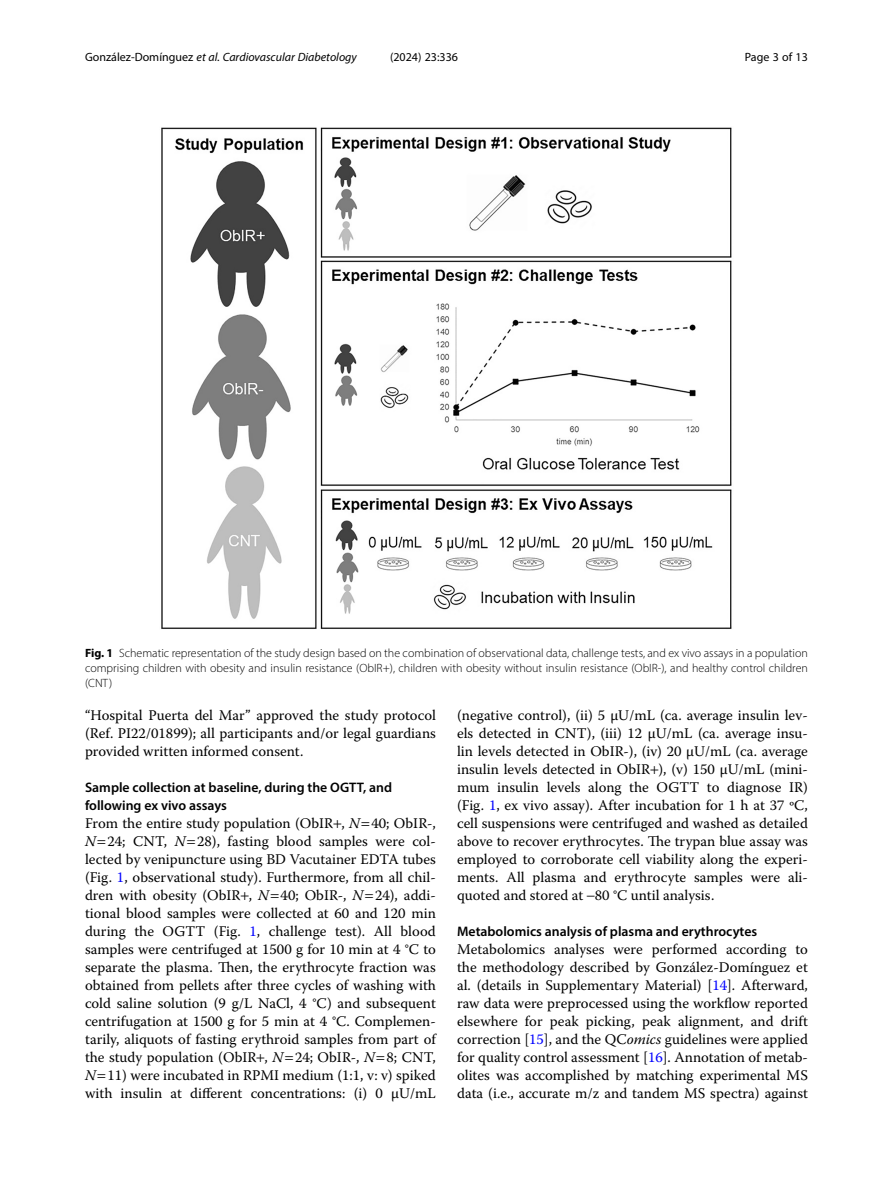
<style>
.page{position:relative;width:893px;height:1191px;background:#fff}
.page>*{position:absolute;margin:0;border:0;box-sizing:border-box;transform-origin:0 0}
.Body_Text{font:14.7px/18px "Warnock Pro";color:#000;text-align:justify}
.Head_2{font:600 13.8px/18px "Myriad Pro";color:#000}
.Figure_Caption{font:300 12px/15px "Myriad Pro";color:#000;text-align:justify}
.t1{font:italic 12px "Myriad Pro";color:#000}
.t2{font:12px "Myriad Pro";color:#000}
.s1{font-style:normal}
.s2{font-weight:700}
.s3{font-style:italic}
.s4{color:#00f}
</style>
<div class="page">
<img style="left:161px;top:127px;width:571px;height:502px">
<p class="t1" style="left:85px;top:50px;width:273px"><span class="s1">González-Domínguez</span> et al. Cardiovascular Diabetology</p>
<p class="t2" style="left:390px;top:50px;width:70px">(2024) 23:336</p>
<p class="t2" style="left:745px;top:50px;width:65px">Page 3 of 13</p>
<p class="Figure_Caption" style="left:85px;top:645px;width:724px"><span class="s2">Fig. 1</span> Schematic representation of the study design based on the combination of observational data, challenge tests, and ex vivo assays in a population comprising children with obesity and insulin resistance (ObIR+), children with obesity without insulin resistance (ObIR-), and healthy control children (CNT)</p>
<p class="Body_Text" style="left:85px;top:706px;width:352px">“Hospital Puerta del Mar” approved the study protocol (Ref. PI22/01899); all participants and/or legal guardians provided written informed consent.</p>
<p class="Head_2" style="left:85px;top:778px;width:309px">Sample collection at baseline, during the OGTT, and following ex vivo assays</p>
<p class="Body_Text" style="left:85px;top:814px;width:352px">From the entire study population (ObIR , <span class="s3">N</span> 40; ObIR-, <span class="s3">N</span> 24; CNT, <span class="s3">N</span> 28), fasting blood samples were col&shy;lected by venipuncture using BD Vacutainer EDTA tubes (Fig. <span class="s4">1</span>, observational study). Furthermore, from all chil&shy;dren with obesity (ObIR , <span class="s3">N</span> 40; ObIR-, <span class="s3">N</span> 24), addi&shy;tional blood samples were collected at 60 and 120 min during the OGTT (Fig. <span class="s4">1</span>, challenge test). All blood samples were centrifuged at 1500 g for 10 min at 4 °C to separate the plasma. Then, the erythrocyte fraction was obtained from pellets after three cycles of washing with cold saline solution (9 g/L NaCl, 4 °C) and subsequent centrifugation at 1500 g for 5 min at 4 °C. Complemen&shy;tarily, aliquots of fasting erythroid samples from part of the study population (ObIR , <span class="s3">N</span> 24; ObIR-, <span class="s3">N</span> 8; CNT, <span class="s3">N</span> 11) were incubated in RPMI medium (1:1, v: v) spiked with insulin at different concentrations: (i) 0 µU/mL</p>
<p class="Body_Text" style="left:457px;top:706px;width:352px">(negative control), (ii) 5 µU/mL (ca. average insulin lev&shy;els detected in CNT), (iii) 12 µU/mL (ca. average insu&shy;lin levels detected in ObIR-), (iv) 20 µU/mL (ca. average insulin levels detected in ObIR ), (v) 150 µU/mL (mini&shy;mum insulin levels along the OGTT to diagnose IR) (Fig. <span class="s4">1</span>, ex vivo assay). After incubation for 1 h at 37 ºC, cell suspensions were centrifuged and washed as detailed above to recover erythrocytes. The trypan blue assay was employed to corroborate cell viability along the experi&shy;ments. All plasma and erythrocyte samples were ali&shy;quoted and stored at −80 °C until analysis.</p>
<p class="Head_2" style="left:457px;top:922px;width:302px">Metabolomics analysis of plasma and erythrocytes</p>
<p class="Body_Text" style="left:457px;top:940px;width:352px">Metabolomics analyses were performed according to the methodology described by González-Domínguez et al. (details in Supplementary Material) [<span class="s4">14</span>]. Afterward, raw data were preprocessed using the workflow reported elsewhere for peak picking, peak alignment, and drift correction [<span class="s4">15</span>], and the QC<span class="s3">omics</span> guidelines were applied for quality control assessment [<span class="s4">16</span>]. Annotation of metab&shy;olites was accomplished by matching experimental MS data (i.e., accurate m/z and tandem MS spectra) against</p>
</div>
